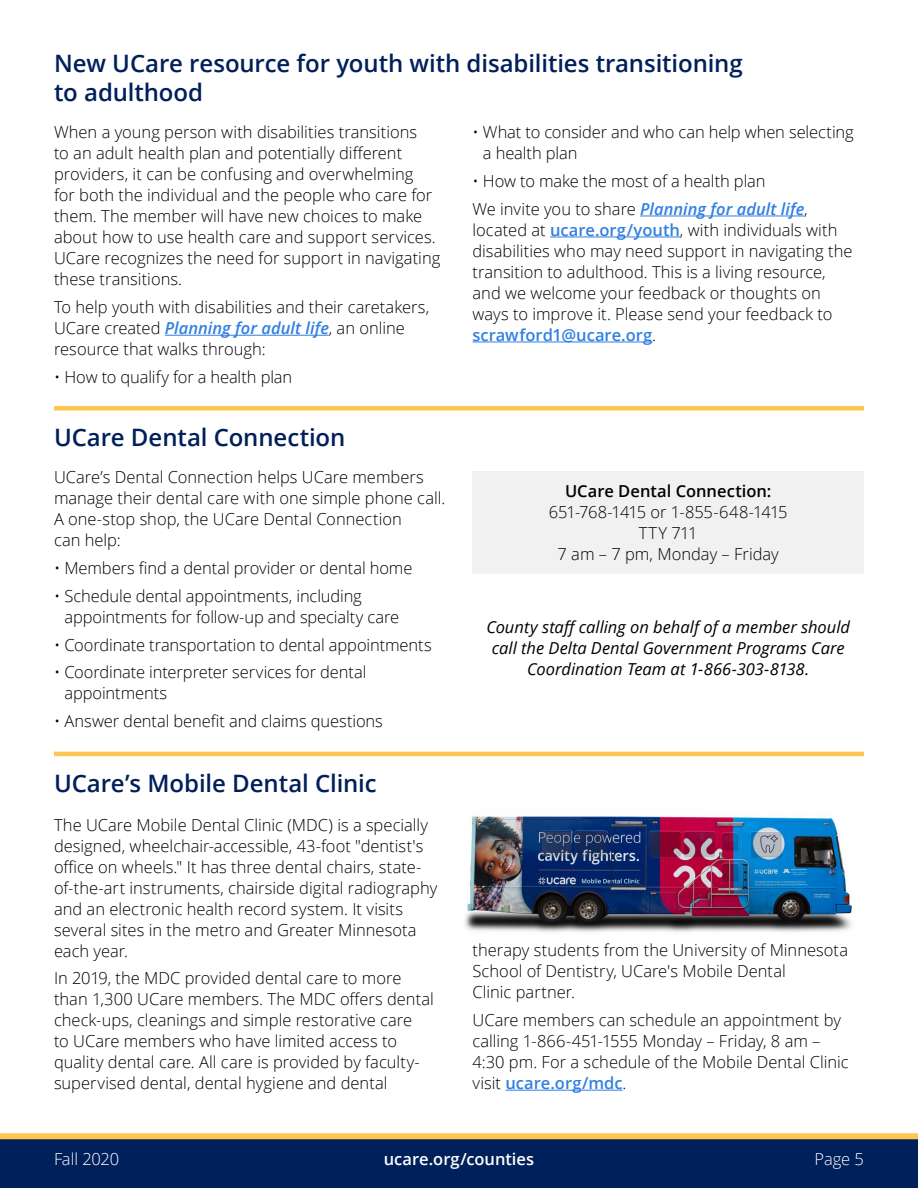
<style>
.page{position:relative;width:918px;height:1188px;background:#fff}
.page>*{position:absolute;margin:0;border:0;box-sizing:border-box;transform-origin:0 0}
.t1{font:600 24px/28.5px "Open Sans";letter-spacing:-.005em;color:#00205b}
.t2{font:300 16.5px/21px "Open Sans";color:#000}
.t3{font:italic 16.5px/21px "Open Sans";color:#000;text-align:center}
.t4{font:300 16.5px "Open Sans";letter-spacing:-.035em;color:#000}
.t5{font:600 16.5px "Open Sans";color:#000}
.t6{font:600 16.5px "Open Sans";color:#fff}
.t7{font:300 16.5px "Open Sans";letter-spacing:-.01em;color:#fff}
.s1{font-weight:600;font-style:italic;color:#307fe2}
.s2{font-weight:600;color:#307fe2}
</style>
<div class="page">
<img style="left:465px;top:814px;width:387px;height:118px">
<svg style="left:0;top:1133px;width:918px;height:55px;background:#1c335a"></svg>
<div style="left:54px;top:406px;width:810px;height:5px;background:#fec553"></div>
<hr style="left:165px;top:335px;width:164px;height:1px;background:#307fe2">
<hr style="left:640px;top:216px;width:164px;height:1px;background:#307fe2">
<hr style="left:550px;top:237px;width:130px;height:1px;background:#307fe2">
<hr style="left:472px;top:342px;width:180px;height:1px;background:#307fe2">
<hr style="left:505px;top:1090px;width:118px;height:1px;background:#307fe2">
<hr style="left:54px;top:752px;width:810px;height:4px;background:#fec553">
<div style="left:472px;top:471px;width:392px;height:102px;background:#f1f1f1"></div>
<p class="t1" style="left:54px;top:49px;width:690px">New UCare resource for youth with disabilities transitioning to adulthood</p>
<p class="t2" style="left:54px;top:121px;width:388px">When a young person with disabilities transitions<br>to an adult health plan and potentially different providers, it can be confusing and overwhelming<br>for both the individual and the people who care for them. The member will have new choices to make about how to use health care and support services.<br>UCare recognizes the need for support in navigating these transitions.</p>
<p class="t2" style="left:54px;top:296px;width:377px">To help youth with disabilities and their caretakers,<br>UCare created <span class="s1">Planning for adult life</span>, an online resource that walks through:</p>
<p class="t2" style="left:54px;top:366px;width:240px">• How to qualify for a health plan</p>
<p class="t1" style="left:54px;top:423px;width:293px">UCare Dental Connection</p>
<p class="t2" style="left:54px;top:466px;width:393px">UCare’s Dental Connection helps UCare members manage their dental care with one simple phone call.<br>A one-stop shop, the UCare Dental Connection<br>can help:</p>
<p class="t2" style="left:54px;top:557px;width:360px">• Members find a dental provider or dental home</p>
<p class="t2" style="left:64px;top:585px;width:336px;text-indent:-10px">• Schedule dental appointments, including appointments for follow-up and specialty care</p>
<p class="t2" style="left:54px;top:634px;width:379px">• Coordinate transportation to dental appointments</p>
<p class="t2" style="left:64px;top:661px;width:303px;text-indent:-10px">• Coordinate interpreter services for dental appointments</p>
<p class="t2" style="left:54px;top:710px;width:330px">• Answer dental benefit and claims questions</p>
<p class="t1" style="left:54px;top:768px;width:324px">UCare’s Mobile Dental Clinic</p>
<p class="t2" style="left:54px;top:814px;width:385px">The UCare Mobile Dental Clinic (MDC) is a specially designed, wheelchair-accessible, 43-foot "dentist's office on wheels." It has three dental chairs, state&shy;of-the-art instruments, chairside digital radiography and an electronic health record system. It visits several sites in the metro and Greater Minnesota each year.</p>
<p class="t2" style="left:54px;top:967px;width:381px">In 2019, the MDC provided dental care to more than 1,300 UCare members. The MDC offers dental check-ups, cleanings and simple restorative care<br>to UCare members who have limited access to quality dental care. All care is provided by faculty&shy;supervised dental, dental hygiene and dental</p>
<p class="t2" style="left:483px;top:121px;width:372px;text-indent:-10px">• What to consider and who can help when selecting a health plan</p>
<p class="t2" style="left:472px;top:170px;width:295px">• How to make the most of a health plan</p>
<p class="t2" style="left:472px;top:198px;width:382px">We invite you to share <span class="s1">Planning for adult life</span>, located at <span class="s2">ucare.org/youth</span>, with individuals with disabilities who may need support in navigating the transition to adulthood. This is a living resource, and we welcome your feedback or thoughts on ways to improve it. Please send your feedback to <span class="s2">scrawford1@ucare.org</span>.</p>
<p class="t5" style="left:565px;top:480px;width:208px">UCare Dental Connection:</p>
<p class="t4" style="left:549px;top:501px;width:240px">651-768-1415 or 1-855-648-1415</p>
<p class="t2" style="left:639px;top:522px;width:60px">TTY 711</p>
<p class="t2" style="left:558px;top:543px;width:223px">7 am – 7 pm, Monday – Friday</p>
<p class="t3" style="left:486px;top:616px;width:365px">County staff calling on behalf of a member should call the Delta Dental Government Programs Care<br>Coordination Team at 1-866-303-8138.</p>
<p class="t2" style="left:472px;top:939px;width:377px">therapy students from the University of Minnesota<br>School of Dentistry, UCare's Mobile Dental<br>Clinic partner.</p>
<p class="t2" style="left:472px;top:1009px;width:378px">UCare members can schedule an appointment by calling 1-866-451-1555 Monday – Friday, 8 am – 4:30 pm. For a schedule of the Mobile Dental Clinic visit <span class="s2">ucare.org/mdc</span>.</p>
<p class="t7" style="left:54px;top:1148px;width:67px">Fall 2020</p>
<p class="t6" style="left:384px;top:1148px;width:152px">ucare.org/counties</p>
<p class="t7" style="left:815px;top:1148px;width:51px">Page 5</p>
</div>
